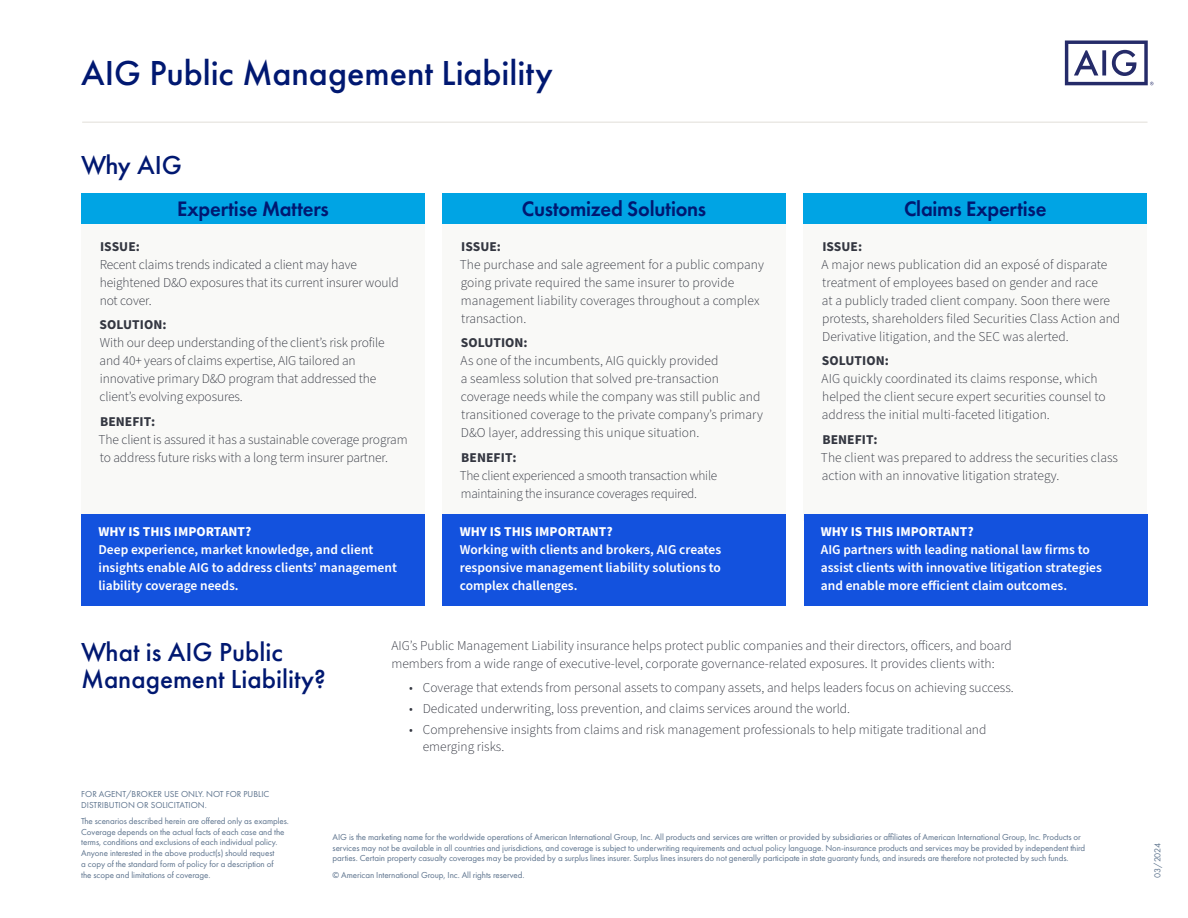
<style>
.page{position:relative;width:1188px;height:918px;background:#fff}
.page>*{position:absolute;margin:0;border:0;box-sizing:border-box;transform-origin:0 0}
.Main_Heading{font:500 36px "Futura PT";color:#001871}
.Sub_Head_1{font:500 27px/27px "Futura PT";color:#001871}
.Sub-head_2{font:600 21.75px "Futura PT";letter-spacing:-.01em;color:#001871;scale:.95 1}
.Body_Copy_grey-box{font:300 13.5px/18px "Source Sans Pro";color:#343741}
.SmallBlueBox{font:600 13.5px/18px "Source Sans Pro";color:#fff}
.Body_Copy{font:300 13.5px/17.2px "Source Sans Pro";color:#343741}
.Disclaimer{font:9px/10.8px "Futura PT";letter-spacing:-.01em;color:#5d738d}
.s1{font-weight:700}
</style>
<div class="page">
<hr style="left:82px;top:122px;width:1066px;height:1px;background:#ebe9e5">
<div style="left:81px;top:193px;width:344px;height:31px;background:#00a4e4"></div>
<div style="left:442px;top:193px;width:344px;height:31px;background:#00a4e4"></div>
<div style="left:803px;top:193px;width:344px;height:31px;background:#00a4e4"></div>
<div style="left:81px;top:224px;width:344px;height:297px;background:#f9f9f7"></div>
<div style="left:442px;top:224px;width:344px;height:297px;background:#f9f9f7"></div>
<div style="left:803px;top:224px;width:344px;height:297px;background:#f9f9f7"></div>
<div style="left:81px;top:514px;width:344px;height:92px;background:#1352de"></div>
<div style="left:442px;top:514px;width:344px;height:92px;background:#1352de"></div>
<div style="left:804px;top:514px;width:344px;height:92px;background:#1352de"></div>
<svg style="left:1065px;top:40px;width:88px;height:45px"></svg>
<h1 class="Main_Heading" style="left:81px;top:52px;width:473px">AIG Public Management Liability</h1>
<h2 class="Sub_Head_1" style="left:81px;top:151px;width:103px">Why AIG</h2>
<h3 class="Sub-head_2" style="left:177px;top:195px;width:161px">Expertise Matters</h3>
<h3 class="Sub-head_2" style="left:522px;top:195px;width:196px">Customized Solutions</h3>
<h3 class="Sub-head_2" style="left:904px;top:195px;width:151px">Claims Expertise</h3>
<p class="Body_Copy_grey-box" style="left:100px;top:237px;width:301px"><span class="s1">ISSUE:<br></span>Recent claims trends indicated a client may have heightened D&amp;O exposures that its current insurer would not cover.</p>
<p class="Body_Copy_grey-box" style="left:100px;top:316px;width:287px"><span class="s1">SOLUTION:<br></span>With our deep understanding of the client’s risk profile and 40+ years of claims expertise, AIG tailored an innovative primary D&amp;O program that addressed the client’s evolving exposures.</p>
<p class="Body_Copy_grey-box" style="left:99px;top:413px;width:311px"><span class="s1">BENEFIT:<br></span>The client is assured it has a sustainable coverage program to address future risks with a long term insurer partner.</p>
<p class="Body_Copy_grey-box" style="left:460px;top:237px;width:306px"><span class="s1">ISSUE:<br></span>The purchase and sale agreement for a public company going private required the same insurer to provide management liability coverages throughout a complex transaction.</p>
<p class="Body_Copy_grey-box" style="left:461px;top:334px;width:304px"><span class="s1">SOLUTION:<br></span>As one of the incumbents, AIG quickly provided<br>a seamless solution that solved pre-transaction coverage needs while the company was still public and transitioned coverage to the private company’s primary D&amp;O layer, addressing this unique situation.</p>
<p class="Body_Copy_grey-box" style="left:460px;top:449px;width:259px"><span class="s1">BENEFIT:<br></span>The client experienced a smooth transaction while maintaining the insurance coverages required.</p>
<p class="Body_Copy_grey-box" style="left:822px;top:237px;width:300px"><span class="s1">ISSUE:<br></span>A major news publication did an exposé of disparate treatment of employees based on gender and race<br>at a publicly traded client company. Soon there were protests, shareholders filed Securities Class Action and Derivative litigation, and the SEC was alerted.</p>
<p class="Body_Copy_grey-box" style="left:822px;top:352px;width:286px"><span class="s1">SOLUTION:<br></span>AIG quickly coordinated its claims response, which helped the client secure expert securities counsel to address the initial multi-faceted litigation.</p>
<p class="Body_Copy_grey-box" style="left:821px;top:431px;width:299px"><span class="s1">BENEFIT:<br></span>The client was prepared to address the securities class action with an innovative litigation strategy.</p>
<p class="SmallBlueBox" style="left:99px;top:523px;width:300px"><span class="s1">WHY IS THIS IMPORTANT?<br></span>Deep experience, market knowledge, and client insights enable AIG to address clients’ management liability coverage needs.</p>
<p class="SmallBlueBox" style="left:460px;top:523px;width:263px"><span class="s1">WHY IS THIS IMPORTANT?<br></span>Working with clients and brokers, AIG creates responsive management liability solutions to complex challenges.</p>
<p class="SmallBlueBox" style="left:821px;top:523px;width:283px"><span class="s1">WHY IS THIS IMPORTANT?<br></span>AIG partners with leading national law firms to assist clients with innovative litigation strategies and enable more efficient claim outcomes.</p>
<h2 class="Sub_Head_1" style="left:81px;top:638px;width:246px">What is AIG Public<br>Management Liability?</h2>
<p class="Body_Copy" style="left:392px;top:638px;width:622px">AIG’s Public Management Liability insurance helps protect public companies and their directors, officers, and board members from a wide range of executive-level, corporate governance-related exposures. It provides clients with:</p>
<p class="Body_Copy_grey-box" style="left:409px;top:679px;width:606px">• Coverage that extends from personal assets to company assets, and helps leaders focus on achieving success.</p>
<p class="Body_Copy_grey-box" style="left:409px;top:700px;width:442px">• Dedicated underwriting, loss prevention, and claims services around the world.</p>
<p class="Body_Copy_grey-box" style="left:423px;top:721px;width:565px;line-height:17.2px;text-indent:-14px">• Comprehensive insights from claims and risk management professionals to help mitigate traditional and emerging risks.</p>
<p class="Disclaimer" style="left:81px;top:788px;width:190px">FOR AGENT/BROKER USE ONLY. NOT FOR PUBLIC<br>DISTRIBUTION OR SOLICITATION.</p>
<p class="Disclaimer" style="left:81px;top:815px;width:209px">The scenarios described herein are offered only as examples.<br>Coverage depends on the actual facts of each case and the terms, conditions and exclusions of each individual policy.<br>Anyone interested in the above product(s) should request<br>a copy of the standard form of policy for a description of<br>the scope and limitations of coverage.</p>
<p class="Disclaimer" style="left:333px;top:831px;width:754px">AIG is the marketing name for the worldwide operations of American International Group, Inc. All products and services are written or provided by subsidiaries or affiliates of American International Group, Inc. Products or services may not be available in all countries and jurisdictions, and coverage is subject to underwriting requirements and actual policy language. Non-insurance products and services may be provided by independent third parties. Certain property casualty coverages may be provided by a surplus lines insurer. Surplus lines insurers do not generally participate in state guaranty funds, and insureds are therefore not protected by such funds.</p>
<p class="Disclaimer" style="left:333px;top:869px;width:193px">© American International Group, Inc. All rights reserved.</p>
<p class="Disclaimer" style="left:1152px;top:878px;width:36px;rotate:-90deg">03/2024</p>
</div>
